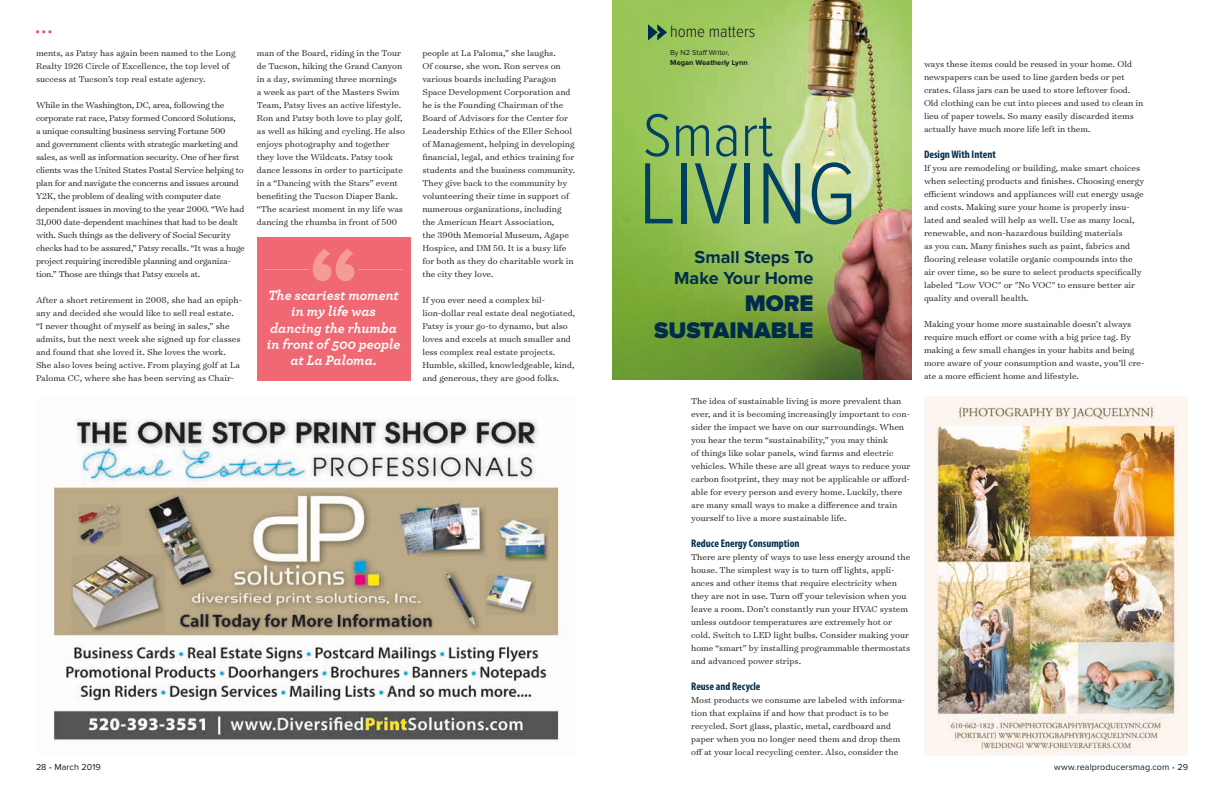
<style>
.page{position:relative;width:1224px;height:792px;background:#fff}
.page>*{position:absolute;margin:0;border:0;box-sizing:border-box;transform-origin:0 0}
.t1{font:300 90.1px "Proxima Nova Cond";color:#004163}
.t2{font:300 62.1px "Proxima Nova Cond";color:#004163}
.t3{font:900 23.4px/27px "Proxima Nova";color:#002c4b;text-align:right}
.t4{font:700 18px/21px "Proxima Nova";color:#002c4b;text-align:right}
.t5{font:300 17px "Proxima Nova Cond";color:#1c1b1a}
.t6{font:italic 700 14.2px/16.2px "Archer Pro";color:#fff;text-align:center}
.t7{font:700 condensed 11px "Myriad Pro";color:#002c4b}
.t8{font:300 9.8px/13px "Surveyor Text";color:#1c1b1a}
.t9{font:300 9.8px/13px "Surveyor Text";letter-spacing:-.02em;color:#1c1b1a}
.t10{font:9px "Proxima Nova";letter-spacing:.01em;color:#1c1b1a}
.t11{font:700 7.5px "Proxima Nova";color:#1c1b1a}
.t12{font:7.5px "Proxima Nova";color:#1c1b1a}
.s1{color:#0098dd}
</style>
<div class="page">
<img style="left:612px;top:0;width:300px;height:379px">
<svg style="left:648px;top:24px;width:19px;height:17px"></svg>
<img style="left:53px;top:419px;width:506px;height:322px">
<div style="left:257px;top:237px;width:153px;height:144px;background:#ef6874"></div>
<svg style="left:313px;top:249px;width:42px;height:32px"></svg>
<hr style="left:264px;top:269px;width:45px;height:1px;background:#f59c97">
<hr style="left:358px;top:269px;width:45px;height:1px;background:#f59c97">
<svg style="left:36px;top:30px;width:15px;height:3px"></svg>
<img style="left:924px;top:396px;width:264px;height:360px">
<p class="t8" style="left:36px;top:46px;width:201px">ments, as Patsy has again been named to the Long<br>Realty 1926 Circle of Excellence, the top level of success at Tucson’s top real estate agency.</p>
<p class="t9" style="left:36px;top:98px;width:210px">While in the Washington, DC, area, following the corporate rat race, Patsy formed Concord Solutions,<br>a unique consulting business serving Fortune 500<br>and government clients with strategic marketing and sales, as well as information security. One of her first clients was the United States Postal Service helping to plan for and navigate the concerns and issues around Y2K, the problem of dealing with computer date dependent issues in moving to the year 2000. “We had 31,000 date-dependent machines that had to be dealt with. Such things as the delivery of Social Security checks had to be assured,” Patsy recalls. “It was a huge project requiring incredible planning and organiza&shy;tion.” Those are things that Patsy excels at.</p>
<p class="t8" style="left:36px;top:293px;width:208px">After a short retirement in 2008, she had an epiph&shy;any and decided she would like to sell real estate. “I never thought of myself as being in sales,” she admits, but the next week she signed up for classes and found that she loved it. She loves the work.<br>She also loves being active. From playing golf at La Paloma CC, where she has been serving as Chair-</p>
<p class="t8" style="left:257px;top:46px;width:150px">man of the Board, riding in the Tour de Tucson, hiking the Grand Canyon in a day, swimming three mornings<br>a week as part of the Masters Swim Team, Patsy lives an active lifestyle.<br>Ron and Patsy both love to play golf, as well as hiking and cycling. He also enjoys photography and together they love the Wildcats. Patsy took dance lessons in order to participate in a “Dancing with the Stars” event benefiting the Tucson Diaper Bank. “The scariest moment in my life was dancing the rhumba in front of 500</p>
<p class="t8" style="left:422px;top:46px;width:154px">people at La Paloma,” she laughs.<br>Of course, she won. Ron serves on various boards including Paragon Space Development Corporation and he is the Founding Chairman of the Board of Advisors for the Center for Leadership Ethics of the Eller School of Management, helping in developing financial, legal, and ethics training for students and the business community.<br>They give back to the community by volunteering their time in support of numerous organizations, including the American Heart Association,<br>the 390th Memorial Museum, Agape Hospice, and DM 50. It is a busy life for both as they do charitable work in the city they love.</p>
<p class="t8" style="left:422px;top:293px;width:154px">If you ever need a complex bil&shy;lion-dollar real estate deal negotiated, Patsy is your go-to dynamo, but also loves and excels at much smaller and less complex real estate projects.<br>Humble, skilled, knowledgeable, kind, and generous, they are good folks.</p>
<h3 class="t6" style="left:267px;top:286px;width:135px">The scariest moment in my life was dancing the rhumba in front of 500 people at La Paloma.</h3>
<h3 class="t5" style="left:670px;top:24px;width:86px">home matters</h3>
<p class="t12" style="left:670px;top:48px;width:61px">By N2 Staff Writer,</p>
<p class="t11" style="left:670px;top:59px;width:79px">Megan Weatherly Lynn</p>
<h2 class="t2" style="left:643px;top:107px;width:132px">Smart</h2>
<h1 class="t1" style="left:639px;top:152px;width:219px">LIVING</h1>
<h3 class="t4" style="left:674px;top:248px;width:141px">Small Steps To<br>Make Your Home</h3>
<h3 class="t3" style="left:654px;top:291px;width:161px">MORE<br>SUSTAINABLE</h3>
<p class="t8" style="left:691px;top:394px;width:221px">The idea of sustainable living is more prevalent than ever, and it is becoming increasingly important to con&shy;sider the impact we have on our surroundings. When you hear the term “sustainability,” you may think<br>of things like solar panels, wind farms and electric vehicles. While these are all great ways to reduce your carbon footprint, they may not be applicable or afford&shy;able for every person and every home. Luckily, there are many small ways to make a difference and train yourself to live a more sustainable life.</p>
<p class="t7" style="left:691px;top:536px;width:110px">Reduce Energy Consumption</p>
<p class="t8" style="left:691px;top:550px;width:221px">There are plenty of ways to use less energy around the house. The simplest way is to turn off lights, appli&shy;ances and other items that require electricity when they are not in use. Turn off your television when you leave a room. Don’t constantly run your HVAC system unless outdoor temperatures are extremely hot or cold. Switch to LED light bulbs. Consider making your home “smart” by installing programmable thermostats and advanced power strips.</p>
<p class="t7" style="left:691px;top:679px;width:71px">Reuse and Recycle</p>
<p class="t8" style="left:691px;top:693px;width:216px">Most products we consume are labeled with informa&shy;tion that explains if and how that product is to be recycled. Sort glass, plastic, metal, cardboard and paper when you no longer need them and drop them off at your local recycling center. Also, consider the</p>
<p class="t8" style="left:924px;top:57px;width:221px">ways these items could be reused in your home. Old newspapers can be used to line garden beds or pet crates. Glass jars can be used to store leftover food.<br>Old clothing can be cut into pieces and used to clean in lieu of paper towels. So many easily discarded items actually have much more life left in them.</p>
<p class="t7" style="left:924px;top:148px;width:73px">Design With Intent</p>
<p class="t8" style="left:924px;top:161px;width:222px">If you are remodeling or building, make smart choices when selecting products and finishes. Choosing energy efficient windows and appliances will cut energy usage and costs. Making sure your home is properly insu&shy;lated and sealed will help as well. Use as many local, renewable, and non-hazardous building materials<br>as you can. Many finishes such as paint, fabrics and flooring release volatile organic compounds into the air over time, so be sure to select products specifically labeled "Low VOC" or "No VOC" to ensure better air quality and overall health.</p>
<p class="t8" style="left:924px;top:317px;width:222px">Making your home more sustainable doesn’t always require much effort or come with a big price tag. By making a few small changes in your habits and being more aware of your consumption and waste, you’ll cre&shy;ate a more efficient home and lifestyle.</p>
<p class="t10" style="left:36px;top:762px;width:66px">28 <span class="s1">•</span> March 2019</p>
<p class="t10" style="left:1054px;top:762px;width:135px">www.realproducersmag.com <span class="s1">•</span> 29</p>
</div>
